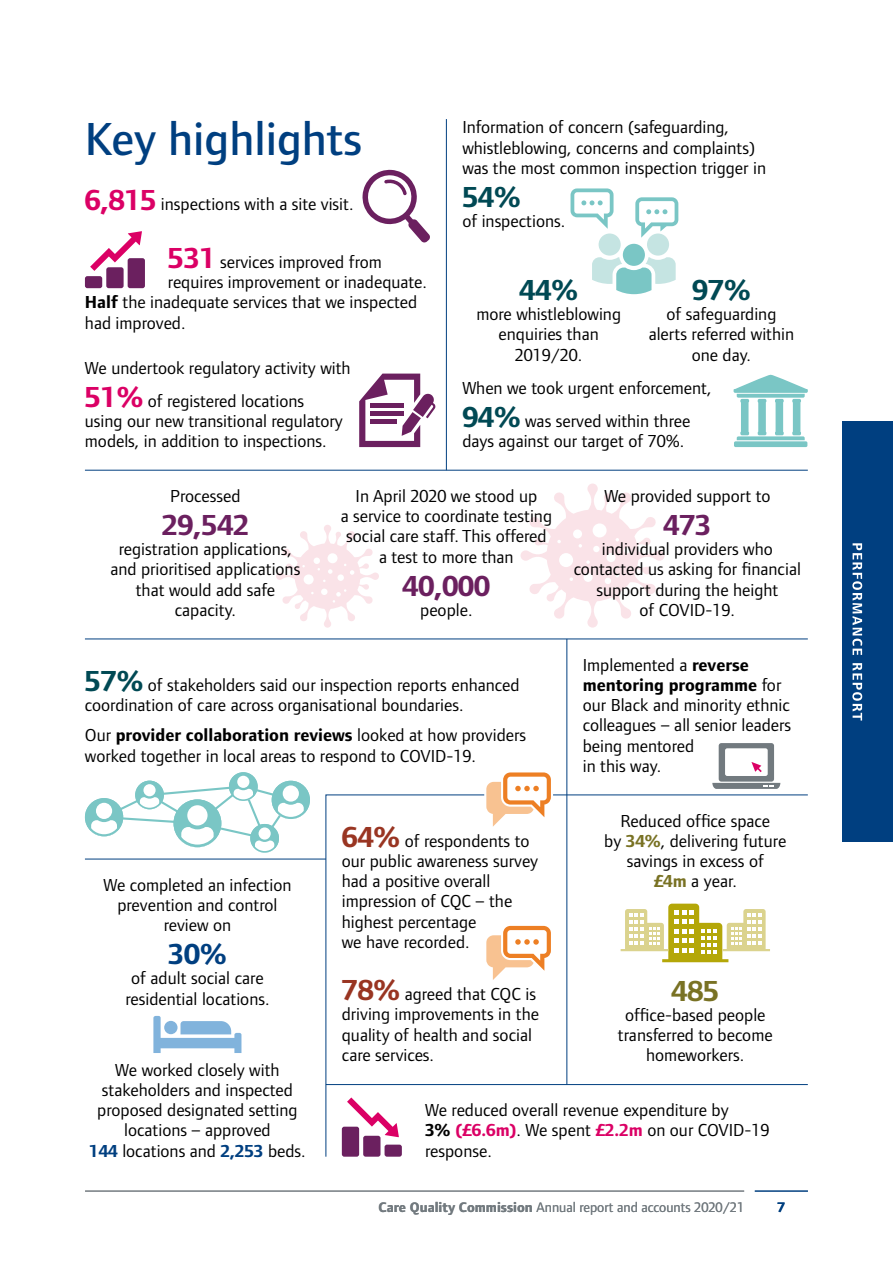
<style>
.page{position:relative;width:893px;height:1263px;background:#fff}
.page>*{position:absolute;margin:0;border:0;box-sizing:border-box;transform-origin:0 0}
._03-Chapter_head{font:500 48px "Foundry Form Sans";color:#003f80}
.For_infographic{font:700 30px "Foundry Form Sans";color:#6b205f}
.For_infographic-2{font:700 30px "Foundry Form Sans";color:#004954}
.For_infographic-3{font:700 30px "Foundry Form Sans";color:#797224}
.For_infographic-4{font:700 30px "Foundry Form Sans";color:#003f80}
._01-Main_text{font:18px/20.2px "Foundry Form Sans";color:#000;text-align:center}
.For_infographic-5{font:18px/20.2px "Foundry Form Sans";color:#000}
.t1{font:14.25px "Foundry Form Sans";color:#727a7f}
.t2{font:700 14.25px "Foundry Form Sans";color:#003f80}
.s1{font-weight:700;font-size:30px;color:#db0065}
.s2{font-weight:700}
.s3{font-weight:700;font-size:30px;color:#004954}
.s4{font-weight:700;color:#797224}
.s5{font-weight:700;font-size:30px;color:#993522}
.s6{font-weight:700;color:#003f80}
.s7{font-weight:700;color:#db0065}
</style>
<div class="page">
<hr style="left:85px;top:1191px;width:659px;height:1px;background:#727a7f">
<div style="left:842px;top:421px;width:51px;height:421px;background:#003f80"></div>
<svg style="left:852px;top:543px;width:10px;height:177px"></svg>
<hr style="left:755px;top:1191px;width:53px;height:1px;background:#003f80">
<svg style="left:621px;top:904px;width:149px;height:58px"></svg>
<hr style="left:446px;top:119px;width:1px;height:351px;background:#003f80">
<svg style="left:325px;top:794px;width:160px;height:363px"></svg>
<hr style="left:566px;top:639px;width:1px;height:445px;background:#003f80">
<hr style="left:326px;top:1084px;width:482px;height:1px;background:#003f80">
<hr style="left:85px;top:859px;width:241px;height:1px;background:#003f80">
<div style="left:342px;top:1127px;width:17px;height:30px;background:#6b205f;border-radius:2px"></div>
<div style="left:385px;top:1144px;width:17px;height:13px;background:#6b205f;border-radius:2px"></div>
<div style="left:363px;top:1136px;width:17px;height:21px;background:#6b205f;border-radius:2px"></div>
<svg style="left:347px;top:1097px;width:52px;height:40px"></svg>
<div style="left:85px;top:276px;width:17px;height:12px;background:#6b205f;border-radius:2px"></div>
<div style="left:128px;top:258px;width:17px;height:30px;background:#6b205f;border-radius:2px"></div>
<div style="left:106px;top:267px;width:18px;height:21px;background:#6b205f;border-radius:2px"></div>
<svg style="left:90px;top:231px;width:52px;height:40px"></svg>
<svg style="left:486px;top:926px;width:65px;height:54px"></svg>
<svg style="left:486px;top:772px;width:65px;height:55px"></svg>
<hr style="left:553px;top:794px;width:255px;height:1px;background:#003f80">
<svg style="left:276px;top:525px;width:103px;height:103px"></svg>
<svg style="left:521px;top:483px;width:144px;height:145px"></svg>
<hr style="left:85px;top:470px;width:723px;height:1px;background:#003f80">
<hr style="left:85px;top:638px;width:723px;height:1px;background:#003f80">
<div style="left:719px;top:743px;width:55px;height:39px;background:#727a7f;border-radius:3px"></div>
<div style="left:725px;top:748px;width:43px;height:28px;background:#fff;border-radius:2px"></div>
<svg style="left:712px;top:783px;width:68px;height:6px"></svg>
<svg style="left:751px;top:762px;width:11px;height:10px"></svg>
<svg style="left:153px;top:1016px;width:88px;height:37px"></svg>
<div style="left:85px;top:798px;width:38px;height:38px;background:#7ac6c5;border-radius:50%"></div>
<div style="left:85px;top:798px;width:38px;height:38px;border:2px solid #7ac6c5;border-radius:50%"></div>
<div style="left:272px;top:781px;width:38px;height:38px;background:#7ac6c5;border-radius:50%"></div>
<div style="left:272px;top:781px;width:38px;height:38px;border:2px solid #7ac6c5;border-radius:50%"></div>
<div style="left:135px;top:781px;width:29px;height:28px;border:2px solid #7ac6c5;border-radius:50%"></div>
<div style="left:229px;top:772px;width:29px;height:29px;background:#7ac6c5;border-radius:50%"></div>
<div style="left:237px;top:776px;width:12px;height:12px;background:#fff;border-radius:50%"></div>
<svg style="left:91px;top:784px;width:213px;height:69px"></svg>
<div style="left:229px;top:772px;width:29px;height:29px;border:2px solid #7ac6c5;border-radius:50%"></div>
<svg style="left:362px;top:170px;width:68px;height:73px"></svg>
<svg style="left:359px;top:374px;width:76px;height:73px"></svg>
<hr style="left:371px;top:404px;width:33px;height:4px;background:#6b205f">
<hr style="left:371px;top:412px;width:33px;height:4px;background:#6b205f">
<hr style="left:371px;top:420px;width:26px;height:4px;background:#6b205f">
<div style="left:734px;top:441px;width:73px;height:6px;background:#7ac6c5;border-radius:2px"></div>
<svg style="left:734px;top:375px;width:74px;height:65px"></svg>
<div style="left:647px;top:233px;width:22px;height:23px;background:#c5e4e2;border-radius:50%"></div>
<div style="left:599px;top:233px;width:22px;height:23px;background:#c5e4e2;border-radius:50%"></div>
<div style="left:623px;top:244px;width:22px;height:22px;background:#7ac6c5;border-radius:50%"></div>
<svg style="left:592px;top:257px;width:84px;height:37px"></svg>
<svg style="left:570px;top:188px;width:43px;height:41px"></svg>
<svg style="left:635px;top:197px;width:43px;height:41px"></svg>
<h2 class="_03-Chapter_head" style="left:85px;top:112px;width:279px">Key highlights</h2>
<p class="For_infographic-5" style="left:85px;top:194px;width:270px"><span class="s1">6,815</span> inspections with a site visit.</p>
<p class="For_infographic-5" style="left:168px;top:252px;width:216px"><span class="s1">531</span> services improved from</p>
<p class="For_infographic-5" style="left:168px;top:272px;width:261px">requires improvement or inadequate.</p>
<p class="For_infographic-5" style="left:85px;top:292px;width:334px"><span class="s2">Half</span> the inadequate services that we inspected</p>
<p class="For_infographic-5" style="left:85px;top:312px;width:102px">had improved.</p>
<p class="_01-Main_text" style="left:85px;top:357px;width:267px">We undertook regulatory activity with</p>
<p class="For_infographic-5" style="left:85px;top:390px;width:259px"><span class="s1">51%</span> of registered locations using our new transitional regulatory models, in addition to inspections.</p>
<p class="_01-Main_text" style="left:462px;top:117px;width:305px;text-align:left">Information of concern (safeguarding, whistleblowing, concerns and complaints) was the most common inspection trigger in</p>
<p class="For_infographic-2" style="left:462px;top:180px;width:60px">54%</p>
<p class="For_infographic-5" style="left:462px;top:211px;width:104px">of inspections.</p>
<p class="For_infographic-2" style="left:692px;top:273px;width:60px">97%</p>
<p class="_01-Main_text" style="left:649px;top:304px;width:147px">of safeguarding alerts referred within one day.</p>
<p class="_01-Main_text" style="left:462px;top:377px;width:251px">When we took urgent enforcement,</p>
<p class="For_infographic-5" style="left:462px;top:410px;width:230px"><span class="s3">94%</span> was served within three days against our target of 70%.</p>
<p class="For_infographic-2" style="left:519px;top:273px;width:60px">44%</p>
<p class="_01-Main_text" style="left:476px;top:304px;width:146px">more whistleblowing enquiries than<br>2019/20.</p>
<p class="_01-Main_text" style="left:170px;top:485px;width:72px">Processed</p>
<p class="For_infographic" style="left:162px;top:508px;width:89px">29,542</p>
<p class="_01-Main_text" style="left:110px;top:539px;width:191px">registration applications, and prioritised applications that would add safe capacity.</p>
<p class="_01-Main_text" style="left:341px;top:485px;width:213px">In April 2020 we stood up<br>a service to coordinate testing social care staff. This offered a test to more than</p>
<p class="For_infographic" style="left:403px;top:569px;width:89px">40,000</p>
<p class="_01-Main_text" style="left:420px;top:599px;width:54px">people.</p>
<p class="_01-Main_text" style="left:604px;top:485px;width:168px">We provided support to</p>
<p class="For_infographic" style="left:663px;top:508px;width:49px">473</p>
<p class="_01-Main_text" style="left:574px;top:539px;width:229px">individual providers who contacted us asking for financial support during the height<br>of COVID-19.</p>
<p class="_01-Main_text" style="left:583px;top:654px;width:210px;text-align:left">Implemented a <span class="s2">reverse mentoring programme</span> for our Black and minority ethnic colleagues – all senior leaders being mentored<br>in this way.</p>
<p class="_01-Main_text" style="left:604px;top:810px;width:184px">Reduced office space<br>by <span class="s4">34%</span>, delivering future savings in excess of<br><span class="s4">£4m</span> a year.</p>
<p class="_01-Main_text" style="left:85px;top:674px;width:436px;text-align:left"><span class="s3">57%</span> of stakeholders said our inspection reports enhanced coordination of care across organisational boundaries.</p>
<p class="_01-Main_text" style="left:85px;top:725px;width:443px;text-align:left">Our <span class="s2">provider collaboration reviews</span> looked at how providers worked together in local areas to respond to COVID-19.</p>
<p class="_01-Main_text" style="left:342px;top:830px;width:198px;text-align:left"><span class="s5">64%</span> of respondents to our public awareness survey had a positive overall impression of CQC – the highest percentage<br>we have recorded.</p>
<p class="_01-Main_text" style="left:342px;top:984px;width:199px;text-align:left"><span class="s5">78%</span> agreed that CQC is driving improvements in the quality of health and social care services.</p>
<p class="_01-Main_text" style="left:103px;top:874px;width:189px">We completed an infection prevention and control review on</p>
<p class="For_infographic-4" style="left:168px;top:937px;width:60px">30%</p>
<p class="_01-Main_text" style="left:125px;top:968px;width:146px">of adult social care residential locations.</p>
<p class="For_infographic-3" style="left:671px;top:974px;width:49px">485</p>
<p class="_01-Main_text" style="left:618px;top:1005px;width:156px">office-based people transferred to become homeworkers.</p>
<p class="_01-Main_text" style="left:89px;top:1059px;width:218px">We worked closely with stakeholders and inspected proposed designated setting locations – approved<br><span class="s6">144</span> locations and <span class="s6">2,253</span> beds.</p>
<p class="_01-Main_text" style="left:425px;top:1100px;width:346px;text-align:left">We reduced overall revenue expenditure by<br><span class="s2">3%</span> <span class="s7">(£6.6m)</span>. We spent <span class="s7">£2.2m</span> on our COVID-19 response.</p>
<p class="t1" style="left:379px;top:1199px;width:367px"><span class="s2">Care Quality Commission</span> Annual report and accounts 2020/21</p>
<p class="t2" style="left:778px;top:1199px;width:9px">7</p>
</div>
